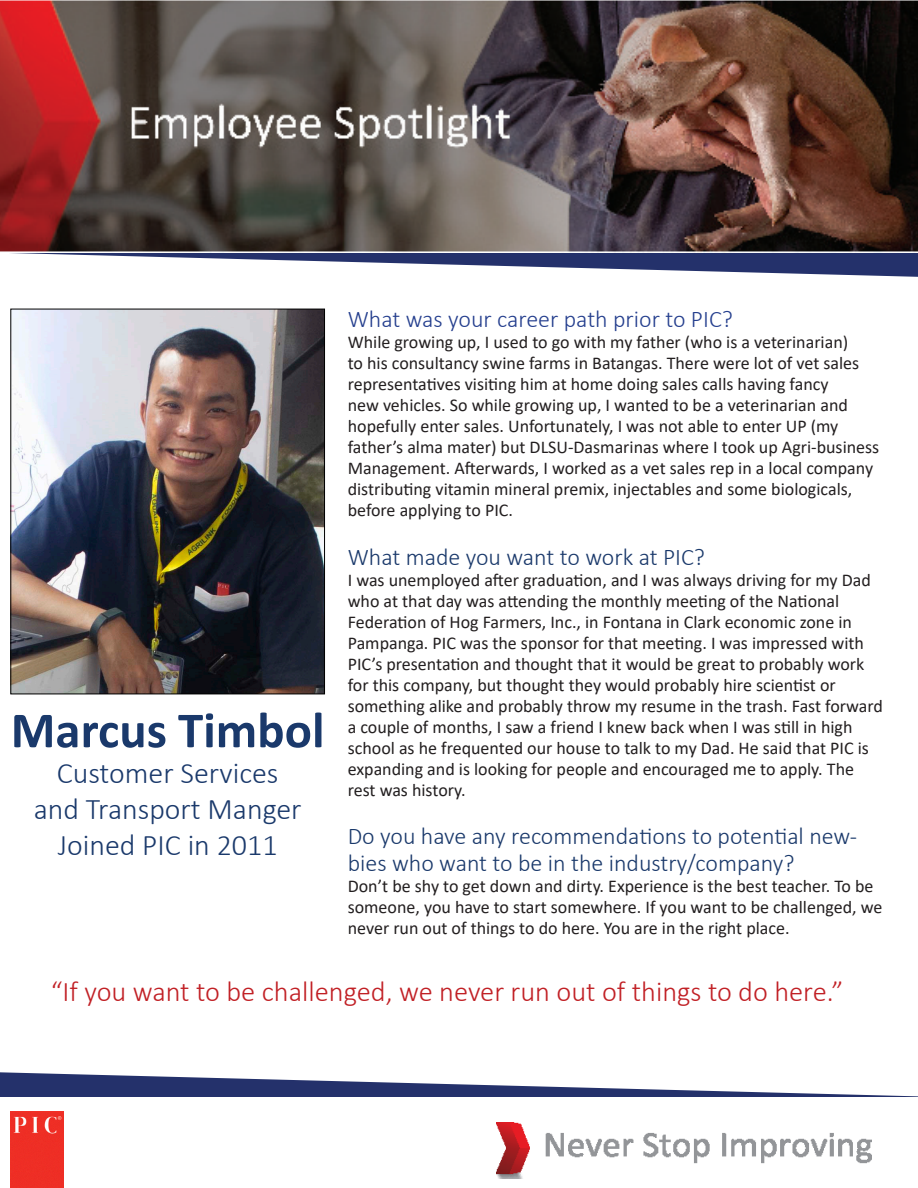
<style>
.page{position:relative;width:918px;height:1188px;background:#fff}
.page>*{position:absolute;margin:0;border:0;box-sizing:border-box;transform-origin:0 0}
.t1{font:700 51px "Calibri";color:#1a396b}
.t2{font:300 30px/36px "Calibri";color:#1a396b;text-align:center}
.t3{font:300 28.5px "Calibri";color:#c12025}
.t4{font:300 24px/27px "Calibri";color:#1a396b}
.t5{font:300 24px "Calibri";color:#253f8e}
.t6{font:18px/21px "Calibri";color:#231f20}
</style>
<div class="page">
<img style="left:12px;top:311px;width:311px;height:381px">
<div style="left:10px;top:309px;width:315px;height:385px;border:1px solid #000"></div>
<svg style="left:10px;top:252px;width:908px;height:25px"></svg>
<img style="left:0;top:0;width:918px;height:252px">
<svg style="left:0;top:1072px;width:918px;height:25px"></svg>
<img style="left:11px;top:1111px;width:53px;height:77px">
<img style="left:496px;top:1122px;width:375px;height:57px">
<p class="t1" style="left:11px;top:694px;width:315px">Marcus Timbol</p>
<p class="t2" style="left:57px;top:755px;width:223px">Customer Services</p>
<p class="t2" style="left:34px;top:791px;width:269px">and Transport Manger<br>Joined PIC in 2011</p>
<p class="t5" style="left:348px;top:304px;width:387px">What was your career path prior to PIC?</p>
<p class="t6" style="left:348px;top:331px;width:533px">While growing up, I used to go with my father (who is a veterinarian)<br>to his consultancy swine farms in Batangas. There were lot of vet sales representatives visiting him at home doing sales calls having fancy<br>new vehicles. So while growing up, I wanted to be a veterinarian and hopefully enter sales. Unfortunately, I was not able to enter UP (my father’s alma mater) but DLSU-Dasmarinas where I took up Agri-business Management. Afterwards, I worked as a vet sales rep in a local company distributing vitamin mineral premix, injectables and some biologicals, before applying to PIC.</p>
<p class="t4" style="left:348px;top:543px;width:359px">What made you want to work at PIC?</p>
<p class="t6" style="left:348px;top:569px;width:537px">I was unemployed after graduation, and I was always driving for my Dad who at that day was attending the monthly meeting of the National Federation of Hog Farmers, Inc., in Fontana in Clark economic zone in Pampanga. PIC was the sponsor for that meeting. I was impressed with PIC’s presentation and thought that it would be great to probably work for this company, but thought they would probably hire scientist or something alike and probably throw my resume in the trash. Fast forward a couple of months, I saw a friend I knew back when I was still in high school as he frequented our house to talk to my Dad. He said that PIC is expanding and is looking for people and encouraged me to apply. The rest was history.</p>
<p class="t4" style="left:348px;top:823px;width:511px">Do you have any recommendations to potential new&shy;bies who want to be in the industry/company?</p>
<p class="t6" style="left:348px;top:875px;width:536px">Don’t be shy to get down and dirty. Experience is the best teacher. To be someone, you have to start somewhere. If you want to be challenged, we never run out of things to do here. You are in the right place.</p>
<p class="t3" style="left:51px;top:974px;width:794px">“If you want to be challenged, we never run out of things to do here.”</p>
</div>
